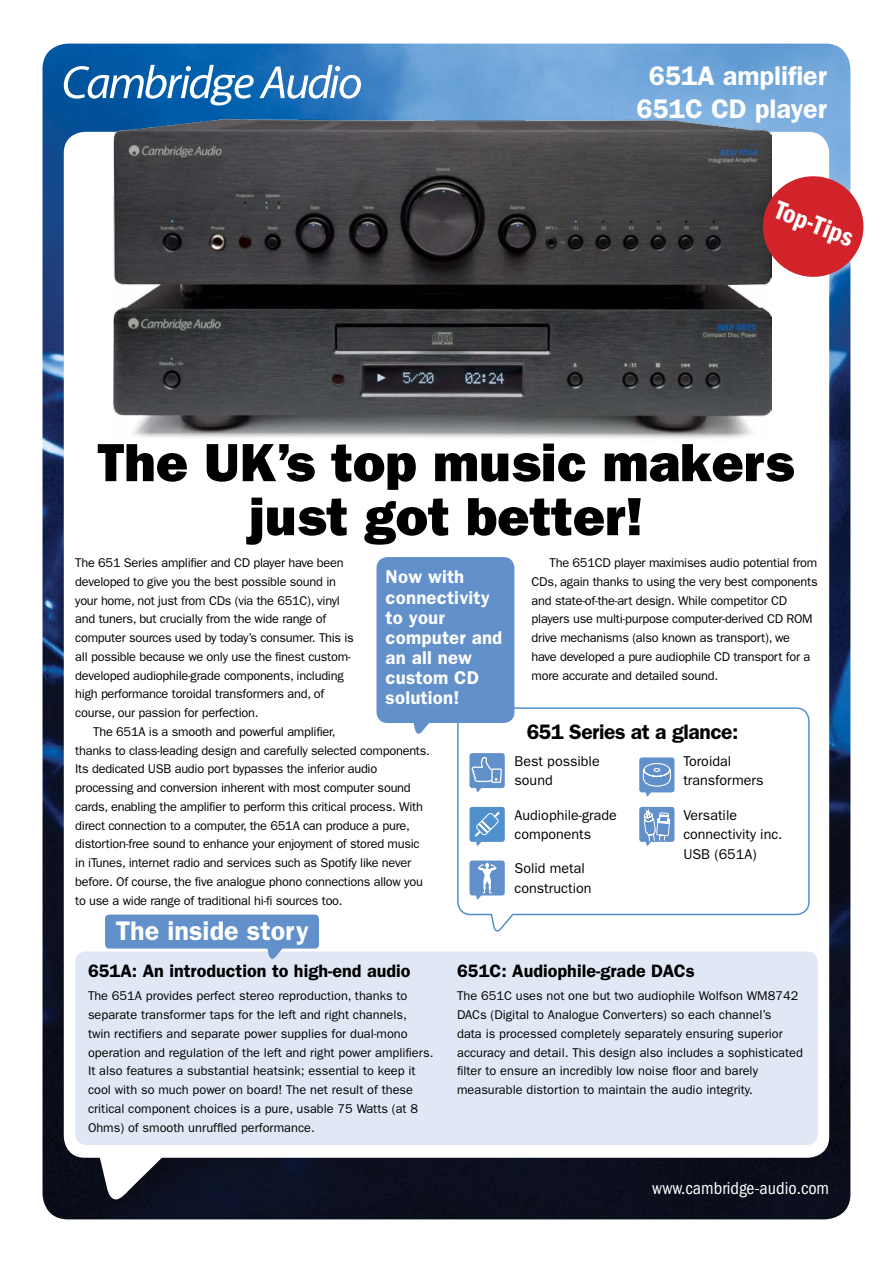
<style>
.page{position:relative;width:893px;height:1263px;background:#fff}
.page>*{position:absolute;margin:0;border:0;box-sizing:border-box;transform-origin:0 0}
.t1{font:800 54px/54px "Franklin Gothic";color:#000;text-align:center}
.t2{font:600 27px/32.4px "Franklin Gothic";color:#fff;text-align:center}
.t3{font:600 condensed 27px "Franklin Gothic";color:#fff}
.t4{font:600 21px "Franklin Gothic";letter-spacing:-.02em;color:#000}
.t5{font:600 18.6px/20.1px "Franklin Gothic";letter-spacing:.01em;color:#fff}
.t6{font:600 18px "Franklin Gothic";color:#000}
.t7{font:condensed 18px "Franklin Gothic";color:#fff}
.t8{font:14.25px/19.5px "Franklin Gothic";color:#000}
.t9{font:12.75px/18.8px "Franklin Gothic";letter-spacing:-.02em;color:#000}
.t10{font:12.75px/18.8px "Franklin Gothic";color:#000}
</style>
<div class="page">
<img style="left:43px;top:44px;width:807px;height:1175px">
<div style="left:64px;top:132px;width:765px;height:1026px;background:#fff;border-radius:21px"></div>
<svg style="left:98px;top:1157px;width:73px;height:43px"></svg>
<svg style="left:64px;top:65px;width:297px;height:41px"></svg>
<img style="left:113px;top:120px;width:659px;height:319px">
<div style="left:75px;top:951px;width:743px;height:194px;background:#e0e8f5;border-radius:11px"></div>
<svg style="left:756px;top:170px;width:108px;height:113px"></svg>
<div style="left:105px;top:914px;width:214px;height:34px;background:#6190cb;border-radius:4px"></div>
<svg style="left:264px;top:948px;width:32px;height:11px"></svg>
<svg style="left:457px;top:707px;width:353px;height:225px"></svg>
<div style="left:376px;top:557px;width:138px;height:166px;background:#6190cb;border-radius:11px"></div>
<svg style="left:413px;top:723px;width:16px;height:11px"></svg>
<div style="left:639px;top:757px;width:35px;height:35px;background:#6190cb;border-radius:3px"></div>
<div style="left:639px;top:807px;width:35px;height:35px;background:#6190cb;border-radius:3px"></div>
<svg style="left:642px;top:763px;width:29px;height:91px"></svg>
<div style="left:469px;top:753px;width:36px;height:35px;background:#6190cb;border-radius:3px"></div>
<svg style="left:472px;top:757px;width:30px;height:35px"></svg>
<div style="left:469px;top:807px;width:36px;height:35px;background:#5091cd;border-radius:3px"></div>
<svg style="left:475px;top:812px;width:25px;height:34px"></svg>
<div style="left:469px;top:860px;width:36px;height:35px;background:#6190cb;border-radius:3px"></div>
<svg style="left:475px;top:863px;width:22px;height:36px"></svg>
<h2 class="t2" style="left:637px;top:60px;width:192px">651A amplifier<br>651C CD player</h2>
<h2 class="t3" style="left:782px;top:194px;width:83px;rotate:21deg">Top-Tips</h2>
<h1 class="t1" style="left:97px;top:436px;width:698px">The UK’s top music makers just got better!</h1>
<p class="t9" style="left:75px;top:553px;width:280px">The 651 Series amplifier and CD player have been developed to give you the best possible sound in your home, not just from CDs (via the 651C), vinyl and tuners, but crucially from the wide range of computer sources used by today’s consumer. This is all possible because we only use the finest custom&shy;developed audiophile-grade components, including high performance toroidal transformers and, of course, our passion for perfection.</p>
<p class="t9" style="left:75px;top:722px;width:356px;text-indent:18px">The 651A is a smooth and powerful amplifier,<br>thanks to class-leading design and carefully selected components.<br>Its dedicated USB audio port bypasses the inferior audio processing and conversion inherent with most computer sound cards, enabling the amplifier to perform this critical process. With direct connection to a computer, the 651A can produce a pure, distortion-free sound to enhance your enjoyment of stored music in iTunes, internet radio and services such as Spotify like never before. Of course, the five analogue phono connections allow you to use a wide range of traditional hi-fi sources too.</p>
<h3 class="t5" style="left:386px;top:567px;width:118px">Now with connectivity to your computer and an all new custom CD solution!</h3>
<h2 class="t2" style="left:116px;top:914px;width:195px">The inside story</h2>
<p class="t9" style="left:532px;top:553px;width:288px;text-indent:18px">The 651CD player maximises audio potential from CDs, again thanks to using the very best components and state-of-the-art design. While competitor CD players use multi-purpose computer-derived CD ROM drive mechanisms (also known as transport), we have developed a pure audiophile CD transport for a more accurate and detailed sound.</p>
<h3 class="t4" style="left:527px;top:719px;width:213px">651 Series at a glance:</h3>
<p class="t8" style="left:514px;top:751px;width:87px">Best possible sound</p>
<p class="t8" style="left:514px;top:805px;width:104px">Audiophile-grade components</p>
<p class="t8" style="left:514px;top:859px;width:78px">Solid metal construction</p>
<p class="t8" style="left:683px;top:751px;width:82px">Toroidal transformers</p>
<p class="t8" style="left:683px;top:805px;width:101px">Versatile connectivity inc.<br>USB (651A)</p>
<h3 class="t6" style="left:88px;top:961px;width:324px">651A: An introduction to high-end audio</h3>
<p class="t10" style="left:88px;top:987px;width:347px">The 651A provides perfect stereo reproduction, thanks to separate transformer taps for the left and right channels,<br>twin rectifiers and separate power supplies for dual-mono operation and regulation of the left and right power amplifiers.<br>It also features a substantial heatsink; essential to keep it cool with so much power on board! The net result of these critical component choices is a pure, usable 75 Watts (at 8<br>Ohms) of smooth unruffled performance.</p>
<h3 class="t6" style="left:457px;top:961px;width:239px">651C: Audiophile-grade DACs</h3>
<p class="t10" style="left:457px;top:987px;width:347px">The 651C uses not one but two audiophile Wolfson WM8742<br>DACs (Digital to Analogue Converters) so each channel’s<br>data is processed completely separately ensuring superior accuracy and detail. This design also includes a sophisticated filter to ensure an incredibly low noise floor and barely measurable distortion to maintain the audio integrity.</p>
<h3 class="t7" style="left:652px;top:1178px;width:178px">www.cambridge-audio.com</h3>
</div>
